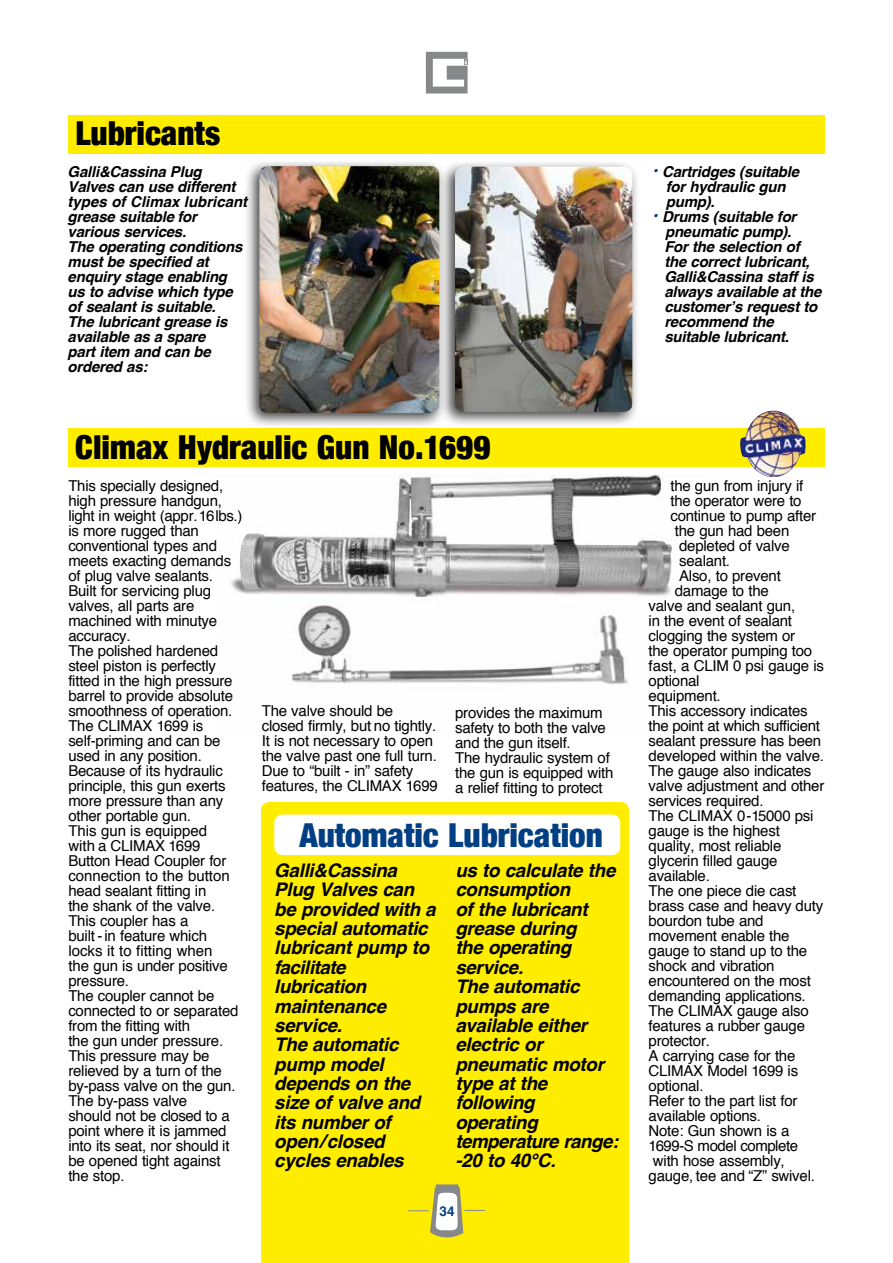
<style>
.page{position:relative;width:893px;height:1263px;background:#fff}
.page>*{position:absolute;margin:0;border:0;box-sizing:border-box;transform-origin:0 0}
.t1{font:900 condensed 33px "Helvetica Neue";color:#000}
.t2{font:900 condensed 33px "Helvetica Neue";color:#003f84}
.t3{font:italic 700 18.75px/19.4px "Helvetica";letter-spacing:-.015em;color:#000}
.t4{font:15px/15px "Helvetica";letter-spacing:-.015em;color:#000}
.t5{font:italic 700 15px/15px "Helvetica";letter-spacing:-.015em;color:#000}
.t6{font:700 13.5px "Helvetica";color:#003f84}
.s1{color:#003f84}
</style>
<div class="page">
<img style="left:231px;top:474px;width:441px;height:211px">
<div style="left:68px;top:429px;width:756px;height:38px;background:#ffed00"></div>
<div style="left:261px;top:802px;width:368px;height:461px;background:#ffed00"></div>
<div style="left:274px;top:814px;width:346px;height:41px;background:#fff;border-radius:9px"></div>
<svg style="left:426px;top:52px;width:42px;height:42px"></svg>
<div style="left:68px;top:115px;width:756px;height:38px;background:#ffed00"></div>
<img style="left:740px;top:410px;width:66px;height:67px">
<div style="left:243px;top:159px;width:203px;height:270px;background:#000;opacity:.75"></div>
<img style="left:259px;top:166px;width:180px;height:247px">
<div style="left:439px;top:160px;width:200px;height:268px;background:#000;opacity:.75"></div>
<img style="left:455px;top:167px;width:177px;height:245px">
<svg style="left:408px;top:1184px;width:77px;height:59px"></svg>
<h1 class="t1" style="left:75px;top:106px;width:146px">Lubricants</h1>
<p class="t5" style="left:68px;top:164px;width:181px">Galli&amp;Cassina Plug<br>Valves can use different types of Climax lubricant grease suitable for various services.<br>The operating conditions must be specified at enquiry stage enabling us to advise which type of sealant is suitable.<br>The lubricant grease is available as a spare<br>part item and can be ordered as:</p>
<p class="t5" style="left:666px;top:164px;width:135px;text-indent:-13px"><span class="s1">•</span> Cartridges (suitable for hydraulic gun pump).</p>
<p class="t5" style="left:664px;top:209px;width:159px;text-indent:-12px"><span class="s1">•</span> Drums (suitable for pneumatic pump).<br>For the selection of the correct lubricant,<br>Galli&amp;Cassina staff is always available at the customer’s request to recommend the suitable lubricant.</p>
<h1 class="t1" style="left:75px;top:420px;width:417px">Climax Hydraulic Gun No.1699</h1>
<p class="t4" style="left:68px;top:479px;width:176px">This specially designed, high pressure handgun, light in weight (appr.16lbs.) is more rugged than conventional types and meets exacting demands of plug valve sealants.<br>Built for servicing plug valves, all parts are machined with minutye accuracy.<br>The polished hardened steel piston is perfectly fitted in the high pressure barrel to provide absolute smoothness of operation.<br>The CLIMAX 1699 is self-priming and can be used in any position.<br>Because of its hydraulic principle, this gun exerts more pressure than any other portable gun.<br>This gun is equipped<br>with a CLIMAX 1699<br>Button Head Coupler for connection to the button head sealant fitting in<br>the shank of the valve.<br>This coupler has a<br>built -in feature which locks it to fitting when<br>the gun is under positive pressure.<br>The coupler cannot be connected to or separated from the fitting with<br>the gun under pressure.<br>This pressure may be relieved by a turn of the by-pass valve on the gun.<br>The by-pass valve<br>should not be closed to a point where it is jammed into its seat, nor should it be opened tight against the stop.</p>
<p class="t4" style="left:262px;top:704px;width:178px">The valve should be closed firmly, but no tightly.<br>It is not necessary to open the valve past one full turn.<br>Due to “built - in” safety features, the CLIMAX 1699</p>
<p class="t4" style="left:455px;top:705px;width:160px">provides the maximum safety to both the valve and the gun itself.<br>The hydraulic system of the gun is equipped with a relief fitting to protect</p>
<h1 class="t2" style="left:299px;top:808px;width:305px">Automatic Lubrication</h1>
<p class="t3" style="left:274px;top:861px;width:163px">Galli&amp;Cassina<br>Plug Valves can be provided with a special automatic lubricant pump to facilitate lubrication maintenance service.<br>The automatic pump model depends on the size of valve and its number of open/closed cycles enables</p>
<p class="t3" style="left:455px;top:861px;width:165px">us to calculate the consumption<br>of the lubricant grease during<br>the operating service.<br>The automatic pumps are available either electric or pneumatic motor type at the following operating temperature range: -20 to 40°C.</p>
<p class="t6" style="left:439px;top:1200px;width:17px">34</p>
<p class="t4" style="left:670px;top:479px;width:134px">the gun from injury if</p>
<p class="t4" style="left:670px;top:494px;width:133px">the operator were to</p>
<p class="t4" style="left:670px;top:509px;width:147px">continue to pump after</p>
<p class="t4" style="left:675px;top:524px;width:116px">the gun had been</p>
<p class="t4" style="left:679px;top:539px;width:112px">depleted of valve</p>
<p class="t4" style="left:679px;top:554px;width:52px">sealant.</p>
<p class="t4" style="left:679px;top:569px;width:103px">Also, to prevent</p>
<p class="t4" style="left:675px;top:584px;width:96px">damage to the</p>
<p class="t4" style="left:649px;top:599px;width:148px">valve and sealant gun,</p>
<p class="t4" style="left:649px;top:614px;width:145px">in the event of sealant</p>
<p class="t4" style="left:649px;top:629px;width:148px">clogging the system or</p>
<p class="t4" style="left:649px;top:644px;width:165px">the operator pumping too</p>
<p class="t4" style="left:649px;top:659px;width:177px">fast, a CLIM 0 psi gauge is</p>
<p class="t4" style="left:649px;top:674px;width:52px">optional</p>
<p class="t4" style="left:649px;top:689px;width:74px">equipment.</p>
<p class="t4" style="left:649px;top:704px;width:161px">This accessory indicates</p>
<p class="t4" style="left:649px;top:719px;width:173px">the point at which sufficient</p>
<p class="t4" style="left:649px;top:734px;width:174px">sealant pressure has been</p>
<p class="t4" style="left:649px;top:749px;width:177px">developed within the valve.</p>
<p class="t4" style="left:649px;top:764px;width:164px">The gauge also indicates</p>
<p class="t4" style="left:649px;top:779px;width:177px">valve adjustment and other</p>
<p class="t4" style="left:649px;top:794px;width:116px">services required.</p>
<p class="t4" style="left:649px;top:809px;width:166px">The CLIMAX 0-15000 psi</p>
<p class="t4" style="left:649px;top:824px;width:133px">gauge is the highest</p>
<p class="t4" style="left:649px;top:839px;width:134px">quality, most reliable</p>
<p class="t4" style="left:649px;top:854px;width:130px">glycerin filled gauge</p>
<p class="t4" style="left:649px;top:869px;width:63px">available.</p>
<p class="t4" style="left:649px;top:884px;width:149px">The one piece die cast</p>
<p class="t4" style="left:649px;top:899px;width:176px">brass case and heavy duty</p>
<p class="t4" style="left:649px;top:914px;width:117px">bourdon tube and</p>
<p class="t4" style="left:649px;top:929px;width:143px">movement enable the</p>
<p class="t4" style="left:649px;top:944px;width:160px">gauge to stand up to the</p>
<p class="t4" style="left:649px;top:959px;width:128px">shock and vibration</p>
<p class="t4" style="left:649px;top:974px;width:164px">encountered on the most</p>
<p class="t4" style="left:649px;top:989px;width:159px">demanding applications.</p>
<p class="t4" style="left:649px;top:1004px;width:162px">The CLIMAX gauge also</p>
<p class="t4" style="left:649px;top:1019px;width:158px">features a rubber gauge</p>
<p class="t4" style="left:649px;top:1034px;width:63px">protector.</p>
<p class="t4" style="left:649px;top:1049px;width:148px">A carrying case for the</p>
<p class="t4" style="left:649px;top:1064px;width:151px">CLIMAX Model 1699 is</p>
<p class="t4" style="left:649px;top:1079px;width:56px">optional.</p>
<p class="t4" style="left:649px;top:1094px;width:151px">Refer to the part list for</p>
<p class="t4" style="left:649px;top:1109px;width:114px">available options.</p>
<p class="t4" style="left:649px;top:1124px;width:142px">Note: Gun shown is a</p>
<p class="t4" style="left:649px;top:1139px;width:151px">1699-S model complete</p>
<p class="t4" style="left:653px;top:1154px;width:133px">with hose assembly,</p>
<p class="t4" style="left:649px;top:1169px;width:168px">gauge, tee and “Z” swivel.</p>
</div>
